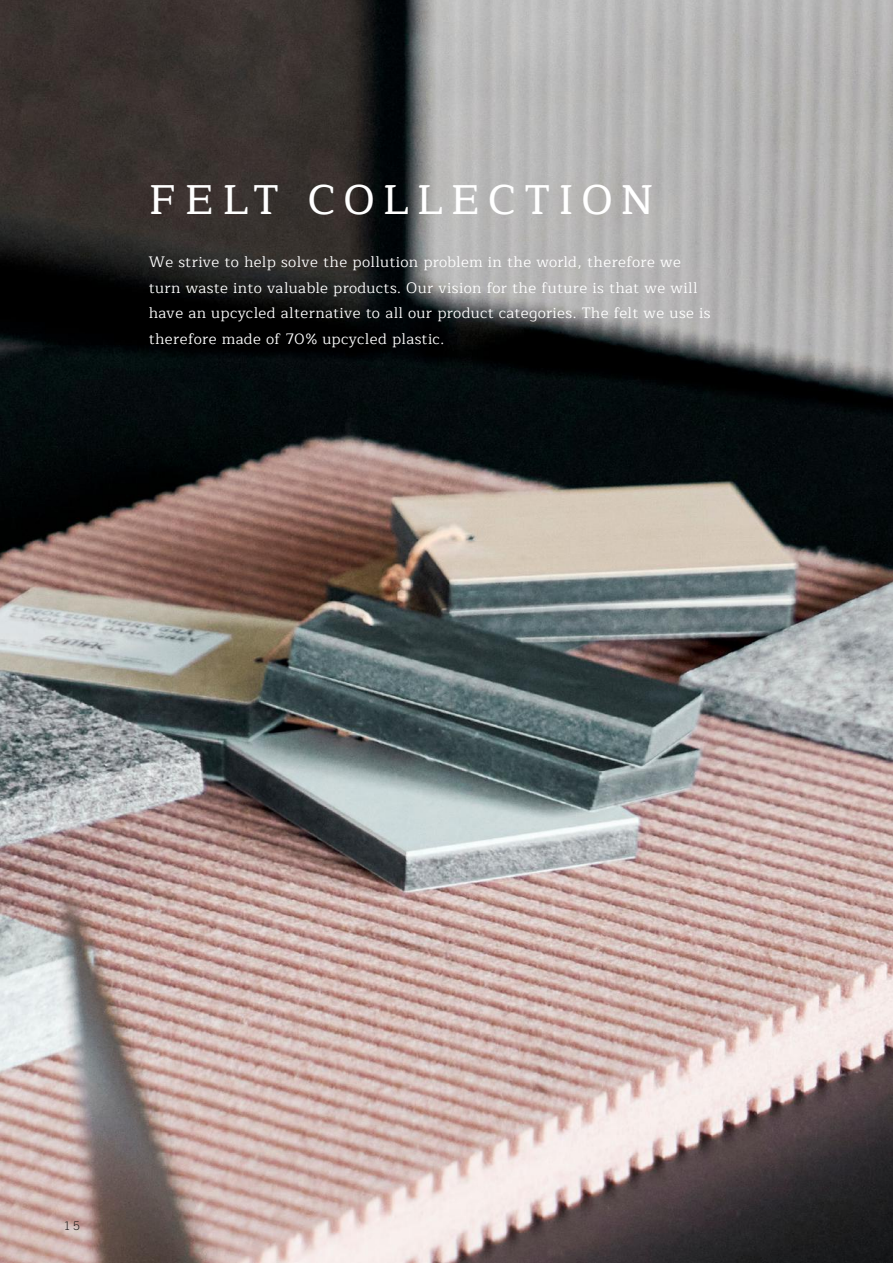
<style>
.page{position:relative;width:893px;height:1263px;background:#fff}
.page>*{position:absolute;margin:0;border:0;box-sizing:border-box;transform-origin:0 0}
.t1{font:500 42px "Maitree";letter-spacing:.195em;color:#fff}
.t2{font:15px/25.5px "Maitree";letter-spacing:.03em;color:#fff}
.t3{font:300 12px "Trade Gothic Next LT Pro";color:#241f1f}
</style>
<div class="page">
<img style="left:0;top:0;width:893px;height:1263px">
<h1 class="t1" style="left:149px;top:166px;width:507px">FELT COLLECTION</h1>
<p class="t2" style="left:149px;top:250px;width:563px">We strive to help solve the pollution problem in the world, therefore we turn waste into valuable products. Our vision for the future is that we will have an upcycled alternative to all our product categories. The felt we use is therefore made of 70% upcycled plastic.</p>
<p class="t3" style="left:64px;top:1217px;width:18px">15</p>
</div>
